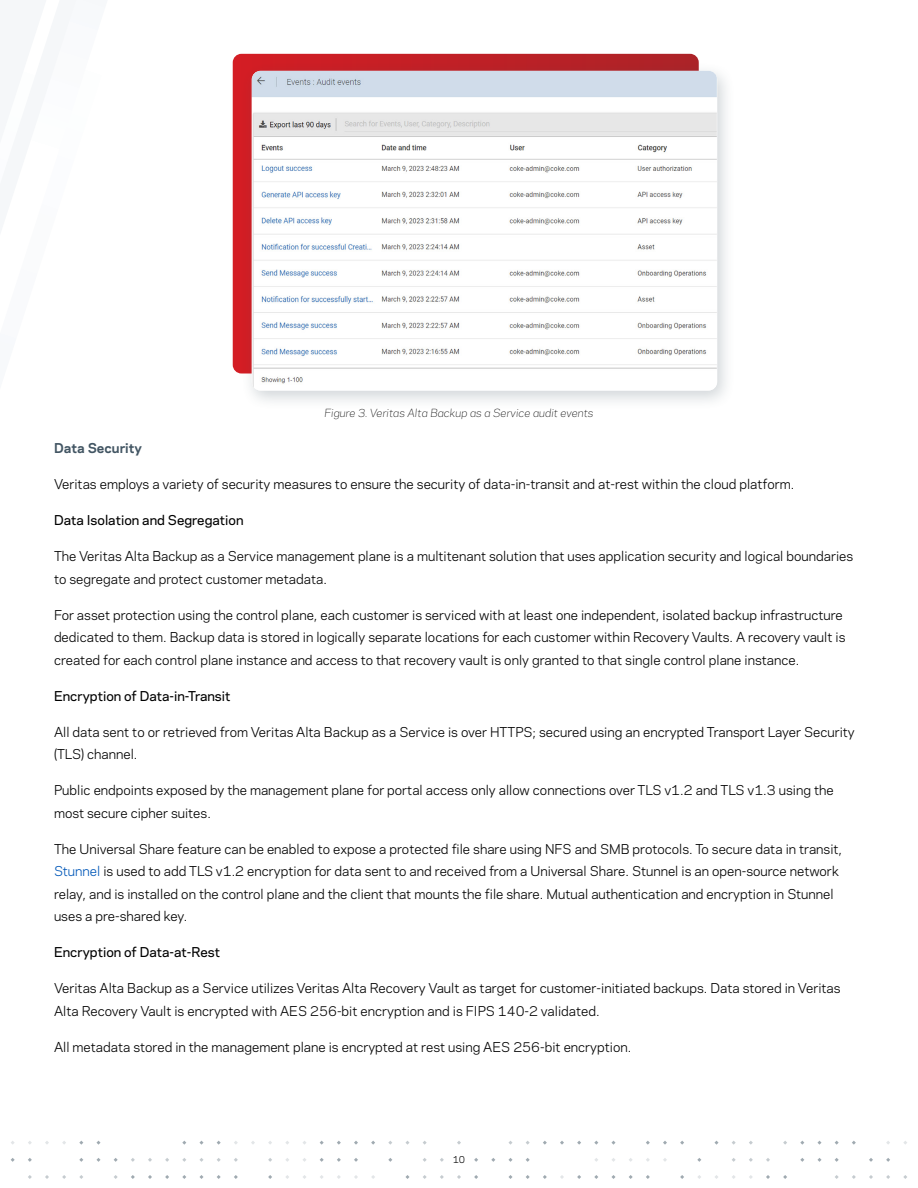
<style>
.page{position:relative;width:918px;height:1188px;background:#fff}
.page>*{position:absolute;margin:0;border:0;box-sizing:border-box;transform-origin:0 0}
.Body_Copy{font:12.75px/22.5px "Polaris";color:#000}
.Body_Copy-2{font:500 12.75px "Polaris";color:#000}
.Paragraph_Subtitle{font:700 12.75px "Polaris";color:#425563}
.t1{font:italic 300 10.5px "Polaris";color:#000}
.t2{font:9px "Polaris";color:#000}
.s1{color:#0057b8}
</style>
<div class="page">
<svg style="left:783px;top:1175px;width:4px;height:4px"></svg>
<svg style="left:766px;top:1158px;width:4px;height:4px"></svg>
<svg style="left:766px;top:1175px;width:4px;height:4px"></svg>
<svg style="left:749px;top:1158px;width:4px;height:4px"></svg>
<svg style="left:714px;top:1141px;width:5px;height:4px"></svg>
<svg style="left:697px;top:1158px;width:4px;height:4px"></svg>
<svg style="left:680px;top:1141px;width:4px;height:4px"></svg>
<svg style="left:680px;top:1175px;width:4px;height:4px"></svg>
<svg style="left:663px;top:1141px;width:4px;height:4px"></svg>
<svg style="left:646px;top:1141px;width:4px;height:4px"></svg>
<svg style="left:646px;top:1175px;width:4px;height:4px"></svg>
<svg style="left:629px;top:1175px;width:4px;height:4px"></svg>
<svg style="left:611px;top:1141px;width:5px;height:4px"></svg>
<svg style="left:611px;top:1175px;width:5px;height:4px"></svg>
<svg style="left:594px;top:1175px;width:4px;height:4px"></svg>
<svg style="left:577px;top:1141px;width:4px;height:4px"></svg>
<svg style="left:577px;top:1175px;width:4px;height:4px"></svg>
<svg style="left:560px;top:1141px;width:4px;height:4px"></svg>
<svg style="left:560px;top:1175px;width:4px;height:4px"></svg>
<svg style="left:543px;top:1141px;width:4px;height:4px"></svg>
<svg style="left:543px;top:1175px;width:4px;height:4px"></svg>
<svg style="left:526px;top:1158px;width:4px;height:4px"></svg>
<svg style="left:526px;top:1175px;width:4px;height:4px"></svg>
<svg style="left:508px;top:1141px;width:5px;height:4px"></svg>
<svg style="left:508px;top:1158px;width:5px;height:4px"></svg>
<svg style="left:508px;top:1175px;width:5px;height:4px"></svg>
<svg style="left:491px;top:1158px;width:4px;height:4px"></svg>
<svg style="left:474px;top:1158px;width:4px;height:4px"></svg>
<svg style="left:474px;top:1175px;width:4px;height:4px"></svg>
<svg style="left:457px;top:1141px;width:4px;height:4px"></svg>
<svg style="left:457px;top:1175px;width:4px;height:4px"></svg>
<svg style="left:440px;top:1158px;width:4px;height:4px"></svg>
<svg style="left:440px;top:1175px;width:4px;height:4px"></svg>
<svg style="left:423px;top:1175px;width:4px;height:4px"></svg>
<svg style="left:405px;top:1141px;width:5px;height:4px"></svg>
<svg style="left:405px;top:1175px;width:5px;height:4px"></svg>
<svg style="left:388px;top:1158px;width:4px;height:4px"></svg>
<svg style="left:371px;top:1141px;width:4px;height:4px"></svg>
<svg style="left:354px;top:1141px;width:4px;height:4px"></svg>
<svg style="left:354px;top:1158px;width:4px;height:4px"></svg>
<svg style="left:354px;top:1175px;width:4px;height:4px"></svg>
<svg style="left:337px;top:1141px;width:4px;height:4px"></svg>
<svg style="left:337px;top:1158px;width:4px;height:4px"></svg>
<svg style="left:320px;top:1158px;width:4px;height:4px"></svg>
<svg style="left:268px;top:1158px;width:4px;height:4px"></svg>
<svg style="left:268px;top:1175px;width:4px;height:4px"></svg>
<svg style="left:234px;top:1158px;width:4px;height:4px"></svg>
<svg style="left:234px;top:1175px;width:4px;height:4px"></svg>
<svg style="left:217px;top:1175px;width:4px;height:4px"></svg>
<svg style="left:199px;top:1141px;width:5px;height:4px"></svg>
<svg style="left:199px;top:1158px;width:5px;height:4px"></svg>
<svg style="left:199px;top:1175px;width:5px;height:4px"></svg>
<svg style="left:182px;top:1175px;width:4px;height:4px"></svg>
<svg style="left:165px;top:1158px;width:4px;height:4px"></svg>
<svg style="left:165px;top:1175px;width:4px;height:4px"></svg>
<svg style="left:148px;top:1158px;width:4px;height:4px"></svg>
<svg style="left:148px;top:1175px;width:4px;height:4px"></svg>
<svg style="left:131px;top:1158px;width:4px;height:4px"></svg>
<svg style="left:131px;top:1175px;width:4px;height:4px"></svg>
<svg style="left:114px;top:1158px;width:4px;height:4px"></svg>
<svg style="left:114px;top:1175px;width:4px;height:4px"></svg>
<svg style="left:96px;top:1141px;width:5px;height:4px"></svg>
<svg style="left:96px;top:1158px;width:5px;height:4px"></svg>
<svg style="left:79px;top:1158px;width:4px;height:4px"></svg>
<svg style="left:79px;top:1175px;width:4px;height:4px"></svg>
<svg style="left:62px;top:1175px;width:4px;height:4px"></svg>
<svg style="left:45px;top:1175px;width:4px;height:4px"></svg>
<svg style="left:28px;top:1158px;width:4px;height:4px"></svg>
<svg style="left:28px;top:1175px;width:4px;height:4px"></svg>
<svg style="left:11px;top:1158px;width:4px;height:4px"></svg>
<svg style="left:903px;top:1175px;width:4px;height:4px"></svg>
<svg style="left:886px;top:1158px;width:4px;height:4px"></svg>
<svg style="left:886px;top:1175px;width:4px;height:4px"></svg>
<svg style="left:869px;top:1158px;width:4px;height:4px"></svg>
<svg style="left:869px;top:1175px;width:4px;height:4px"></svg>
<svg style="left:852px;top:1141px;width:4px;height:4px"></svg>
<svg style="left:852px;top:1175px;width:4px;height:4px"></svg>
<svg style="left:835px;top:1158px;width:4px;height:4px"></svg>
<svg style="left:835px;top:1175px;width:4px;height:4px"></svg>
<svg style="left:817px;top:1141px;width:5px;height:4px"></svg>
<svg style="left:817px;top:1158px;width:5px;height:4px"></svg>
<svg style="left:800px;top:1158px;width:4px;height:4px"></svg>
<svg style="left:233px;top:54px;width:466px;height:320px;background:#c72027"></svg>
<div style="left:240px;top:62px;width:495px;height:349px;background:#425563;opacity:.25"></div>
<img style="left:252px;top:71px;width:465px;height:320px">
<p class="t1" style="left:324px;top:405px;width:271px">Figure 3. Veritas Alta Backup as a Service audit events</p>
<p class="Paragraph_Subtitle" style="left:54px;top:439px;width:90px">Data Security</p>
<p class="Body_Copy" style="left:54px;top:472px;width:742px">Veritas employs a variety of security measures to ensure the security of data-in-transit and at-rest within the cloud platform.</p>
<p class="Body_Copy-2" style="left:54px;top:511px;width:191px">Data Isolation and Segregation</p>
<p class="Body_Copy" style="left:54px;top:544px;width:801px">The Veritas Alta Backup as a Service management plane is a multitenant solution that uses application security and logical boundaries to segregate and protect customer metadata.</p>
<p class="Body_Copy" style="left:54px;top:603px;width:793px">For asset protection using the control plane, each customer is serviced with at least one independent, isolated backup infrastructure dedicated to them. Backup data is stored in logically separate locations for each customer within Recovery Vaults. A recovery vault is created for each control plane instance and access to that recovery vault is only granted to that single control plane instance.</p>
<p class="Body_Copy-2" style="left:54px;top:686px;width:178px">Encryption of Data-in-Transit</p>
<p class="Body_Copy" style="left:54px;top:720px;width:802px">All data sent to or retrieved from Veritas Alta Backup as a Service is over HTTPS; secured using an encrypted Transport Layer Security (TLS) channel.</p>
<p class="Body_Copy" style="left:54px;top:778px;width:781px">Public endpoints exposed by the management plane for portal access only allow connections over TLS v1.2 and TLS v1.3 using the most secure cipher suites.</p>
<p class="Body_Copy" style="left:54px;top:837px;width:790px">The Universal Share feature can be enabled to expose a protected file share using NFS and SMB protocols. To secure data in transit, <span class="s1">Stunnel</span> is used to add TLS v1.2 encryption for data sent to and received from a Universal Share. Stunnel is an open-source network relay, and is installed on the control plane and the client that mounts the file share. Mutual authentication and encryption in Stunnel uses a pre-shared key.</p>
<p class="Body_Copy-2" style="left:54px;top:943px;width:168px">Encryption of Data-at-Rest</p>
<p class="Body_Copy" style="left:54px;top:976px;width:788px">Veritas Alta Backup as a Service utilizes Veritas Alta Recovery Vault as target for customer-initiated backups. Data stored in Veritas<br>Alta Recovery Vault is encrypted with AES 256-bit encryption and is FIPS 140-2 validated.</p>
<p class="Body_Copy" style="left:54px;top:1035px;width:579px">All metadata stored in the management plane is encrypted at rest using AES 256-bit encryption.</p>
<p class="t2" style="left:453px;top:1153px;width:14px">10</p>
</div>
